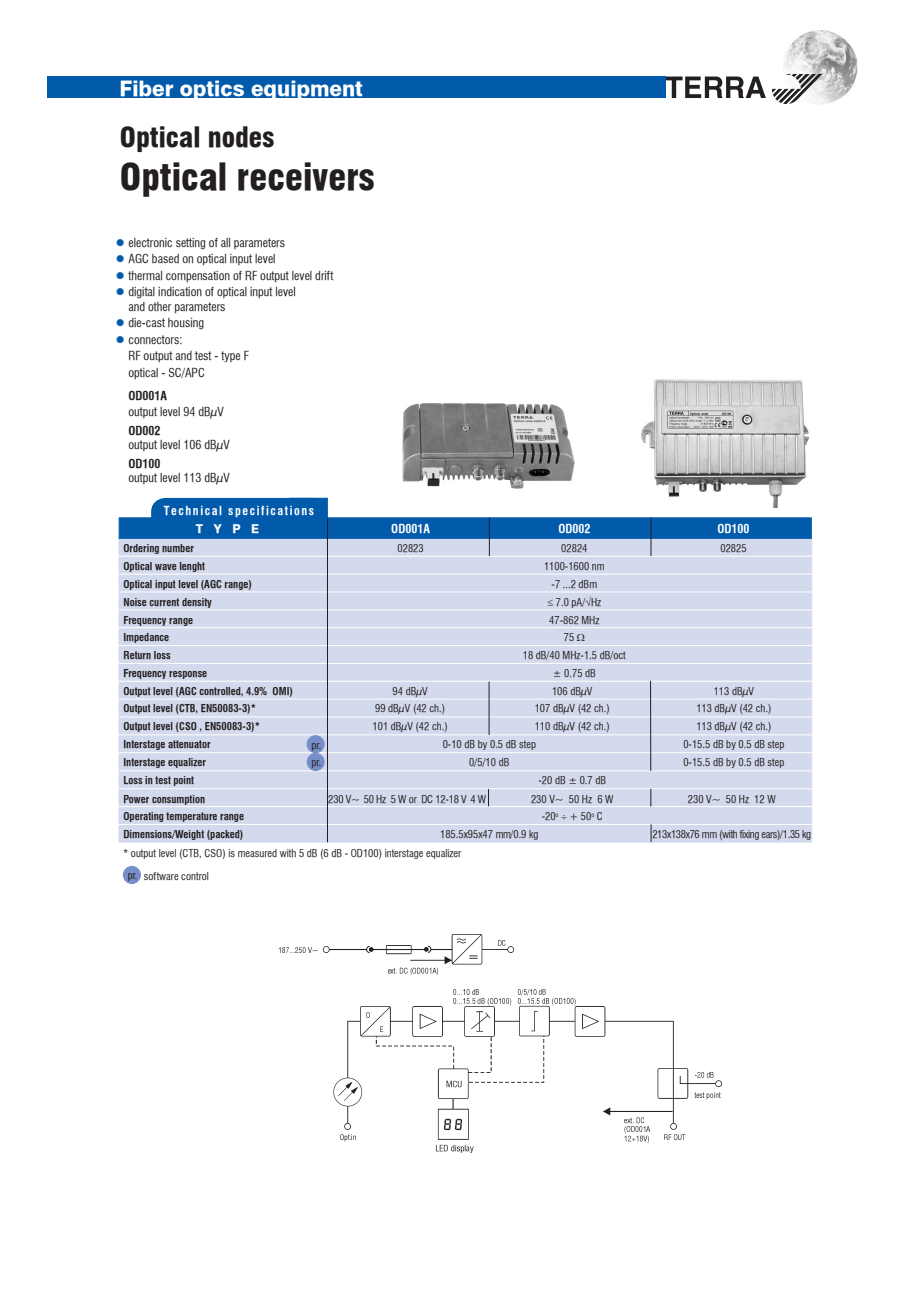
<style>
.page{position:relative;width:919px;height:1289px;background:#fff}
.page>*{position:absolute;margin:0;border:0;box-sizing:border-box;transform-origin:0 0}
.t1{font:900 36px "Helvetica LT Condensed";color:#231f20}
.t2{font:900 27px "Helvetica LT Condensed";color:#231f20}
.t3{font:21px "Helvetica Heavy Baltic";color:#fff}
.Apskr{font:12px "Helvetica LT Condensed";color:#231f20}
.t4{font:700 12px "Helvetica LT Condensed";letter-spacing:.13em;color:#fff}
.Apskr-2{font:700 12px "Helvetica LT Condensed";color:#231f20}
.t5{font:12px "Helvetica Heavy Baltic";color:#fff}
.Times-rs{font:10.5px "Helvetica LT Condensed";color:#231f20}
.Times-rs-2{font:700 10.5px "Helvetica LT Condensed";color:#231f20}
.Times-rs-3{font:10.5px "Helvetica LT Condensed";letter-spacing:-.03em;color:#231f20}
.Times-rs-4{font:10.5px "Helvetica LT Condensed";letter-spacing:-.02em;color:#231f20}
.s1{color:#015aaa}
</style>
<div class="page">
<div style="left:47px;top:77px;width:619px;height:21px;background:#015aaa"></div>
<img style="left:783px;top:31px;width:74px;height:73px">
<div style="left:123px;top:866px;width:17px;height:17px;background:#778fc8;border-radius:50%"></div>
<div style="left:123px;top:866px;width:18px;height:17px;border:1px solid #778fc8;border-radius:50%"></div>
<div style="left:289px;top:498px;width:39px;height:34px;background:#015aaa;border:1px solid #015aaa"></div>
<div style="left:119px;top:537px;width:692px;height:305px;background:#d4daed;border:1px solid #d4daed"></div>
<div style="left:152px;top:498px;width:174px;height:33px;background:#015aaa;border-radius:14px"></div>
<div style="left:151px;top:498px;width:176px;height:34px;border:2px solid #015aaa;border-radius:14px"></div>
<div style="left:119px;top:517px;width:692px;height:21px;background:#015aaa;border:1px solid #015aaa"></div>
<hr style="left:118px;top:556px;width:694px;height:1px;background:#fff">
<hr style="left:119px;top:574px;width:692px;height:1px;background:#fff">
<hr style="left:118px;top:591px;width:693px;height:1px;background:#fff">
<hr style="left:119px;top:609px;width:692px;height:1px;background:#fff">
<hr style="left:118px;top:627px;width:693px;height:1px;background:#fff">
<hr style="left:118px;top:645px;width:693px;height:1px;background:#fff">
<hr style="left:119px;top:663px;width:692px;height:1px;background:#fff">
<hr style="left:118px;top:681px;width:693px;height:1px;background:#fff">
<hr style="left:119px;top:699px;width:692px;height:1px;background:#fff">
<hr style="left:119px;top:716px;width:692px;height:1px;background:#fff">
<hr style="left:118px;top:734px;width:693px;height:1px;background:#fff">
<hr style="left:118px;top:752px;width:693px;height:1px;background:#fff">
<hr style="left:119px;top:770px;width:692px;height:1px;background:#fff">
<hr style="left:119px;top:788px;width:692px;height:1px;background:#fff">
<hr style="left:118px;top:806px;width:693px;height:1px;background:#fff">
<hr style="left:118px;top:824px;width:693px;height:1px;background:#fff">
<div style="left:307px;top:735px;width:17px;height:17px;background:#778fc8;border-radius:50%"></div>
<div style="left:307px;top:735px;width:17px;height:18px;border:1px solid #778fc8;border-radius:50%"></div>
<div style="left:307px;top:753px;width:17px;height:17px;background:#778fc8;border-radius:50%"></div>
<div style="left:307px;top:753px;width:17px;height:18px;border:1px solid #778fc8;border-radius:50%"></div>
<hr style="left:489px;top:517px;width:1px;height:39px;background:#231f20">
<hr style="left:327px;top:518px;width:1px;height:324px;background:#231f20">
<svg style="left:488px;top:789px;width:1px;height:17px"></svg>
<img style="left:402px;top:403px;width:172px;height:86px">
<hr style="left:650px;top:517px;width:1px;height:39px;background:#231f20">
<hr style="left:489px;top:681px;width:1px;height:54px;background:#231f20">
<hr style="left:650px;top:681px;width:1px;height:89px;background:#231f20">
<svg style="left:650px;top:788px;width:1px;height:18px"></svg>
<svg style="left:650px;top:824px;width:1px;height:18px"></svg>
<img style="left:666px;top:74px;width:155px;height:30px">
<img style="left:279px;top:934px;width:442px;height:218px">
<img style="left:641px;top:379px;width:167px;height:128px">
<p class="t3" style="left:120px;top:75px;width:245px">Fiber optics equipment</p>
<p class="t2" style="left:120px;top:120px;width:156px">Optical nodes</p>
<p class="t1" style="left:120px;top:155px;width:256px">Optical receivers</p>
<p class="Apskr" style="left:116px;top:235px;width:171px"><span class="s1">●</span> electronic setting of all parameters</p>
<p class="Apskr" style="left:116px;top:252px;width:161px"><span class="s1">●</span> AGC based on optical input level</p>
<p class="Apskr" style="left:116px;top:268px;width:219px"><span class="s1">●</span> thermal compensation of RF output level drift</p>
<p class="Apskr" style="left:116px;top:285px;width:182px"><span class="s1">●</span> digital indication of optical input level</p>
<p class="Apskr" style="left:128px;top:299px;width:99px">and other parameters</p>
<p class="Apskr" style="left:116px;top:315px;width:90px"><span class="s1">●</span> die-cast housing</p>
<p class="Apskr" style="left:116px;top:332px;width:68px"><span class="s1">●</span> connectors:</p>
<p class="Apskr" style="left:128px;top:349px;width:122px">RF output and test - type F</p>
<p class="Apskr" style="left:128px;top:365px;width:78px">optical - SC/APC</p>
<p class="Apskr-2" style="left:128px;top:388px;width:40px">OD001A</p>
<p class="Apskr" style="left:128px;top:404px;width:97px">output level 94 dBµV</p>
<p class="Apskr-2" style="left:128px;top:423px;width:34px">OD002</p>
<p class="Apskr" style="left:128px;top:438px;width:103px">output level 106 dBµV</p>
<p class="Apskr-2" style="left:128px;top:456px;width:34px">OD100</p>
<p class="Apskr" style="left:128px;top:471px;width:103px">output level 113 dBµV</p>
<p class="t4" style="left:164px;top:503px;width:152px">Technical specifications</p>
<p class="t5" style="left:196px;top:521px;width:65px">T Y P E</p>
<p class="t4" style="left:391px;top:521px;width:40px">OD001A</p>
<p class="t4" style="left:558px;top:521px;width:34px">OD002</p>
<p class="t4" style="left:717px;top:521px;width:34px">OD100</p>
<p class="Times-rs-2" style="left:123px;top:541px;width:72px">Ordering number</p>
<p class="Times-rs" style="left:397px;top:541px;width:28px">02823</p>
<p class="Times-rs" style="left:561px;top:541px;width:28px">02824</p>
<p class="Times-rs" style="left:720px;top:541px;width:28px">02825</p>
<p class="Times-rs-2" style="left:123px;top:559px;width:83px">Optical wave lenght</p>
<p class="Times-rs" style="left:544px;top:559px;width:62px">1100-1600 nm</p>
<p class="Times-rs-2" style="left:123px;top:577px;width:130px">Optical input level (AGC range)</p>
<p class="Times-rs" style="left:551px;top:577px;width:47px">-7 ...2 dBm</p>
<p class="Times-rs-2" style="left:123px;top:595px;width:90px">Noise current density</p>
<p class="Times-rs" style="left:547px;top:595px;width:55px">≤ 7.0 pA/√Hz</p>
<p class="Times-rs-2" style="left:123px;top:613px;width:71px">Frequency range</p>
<p class="Times-rs" style="left:549px;top:613px;width:52px">47-862 MHz</p>
<p class="Times-rs-2" style="left:123px;top:631px;width:47px">Impedance</p>
<p class="Times-rs" style="left:563px;top:631px;width:12px">75</p>
<p class="Times-rs-2" style="left:123px;top:649px;width:49px">Return loss</p>
<p class="Times-rs" style="left:523px;top:649px;width:104px">18 dB/40 MHz-1.5 dB/oct</p>
<p class="Times-rs-2" style="left:123px;top:666px;width:85px">Frequency response</p>
<p class="Times-rs" style="left:553px;top:666px;width:44px">± 0.75 dB</p>
<p class="Times-rs-2" style="left:123px;top:684px;width:171px">Output level (AGC controlled, 4.9% OMI)</p>
<p class="Times-rs" style="left:392px;top:684px;width:37px">94 dBµV</p>
<p class="Times-rs" style="left:552px;top:684px;width:42px">106 dBµV</p>
<p class="Times-rs" style="left:713px;top:684px;width:42px">113 dBµV</p>
<p class="Times-rs-2" style="left:123px;top:702px;width:134px">Output level (CTB, EN50083-3)*</p>
<p class="Times-rs" style="left:375px;top:702px;width:71px">99 dBµV (42 ch.)</p>
<p class="Times-rs" style="left:534px;top:702px;width:77px">107 dBµV (42 ch.)</p>
<p class="Times-rs" style="left:696px;top:702px;width:77px">113 dBµV (42 ch.)</p>
<p class="Times-rs-2" style="left:123px;top:720px;width:138px">Output level (CSO , EN50083-3)*</p>
<p class="Times-rs" style="left:372px;top:720px;width:77px">101 dBµV (42 ch.)</p>
<p class="Times-rs" style="left:534px;top:720px;width:77px">110 dBµV (42 ch.)</p>
<p class="Times-rs" style="left:696px;top:720px;width:77px">113 dBµV (42 ch.)</p>
<p class="Times-rs-2" style="left:123px;top:738px;width:89px">Interstage attenuator</p>
<p class="Times-rs" style="left:442px;top:738px;width:95px">0-10 dB by 0.5 dB step</p>
<p class="Times-rs" style="left:683px;top:738px;width:103px">0-15.5 dB by 0.5 dB step</p>
<p class="Times-rs-2" style="left:123px;top:755px;width:84px">Interstage equalizer</p>
<p class="Times-rs" style="left:469px;top:755px;width:42px">0/5/10 dB</p>
<p class="Times-rs" style="left:683px;top:755px;width:103px">0-15.5 dB by 0.5 dB step</p>
<p class="Times-rs-2" style="left:123px;top:773px;width:72px">Loss in test point</p>
<p class="Times-rs" style="left:538px;top:773px;width:69px">-20 dB ± 0.7 dB</p>
<p class="Times-rs-2" style="left:123px;top:792px;width:83px">Power consumption</p>
<p class="Times-rs-4" style="left:328px;top:792px;width:159px">230 V~ 50 Hz 5 W or DC 12-18 V 4 W</p>
<p class="Times-rs" style="left:531px;top:792px;width:84px">230 V~ 50 Hz 6 W</p>
<p class="Times-rs" style="left:688px;top:792px;width:89px">230 V~ 50 Hz 12 W</p>
<p class="Times-rs-2" style="left:123px;top:810px;width:122px">Operating temperature range</p>
<p class="Times-rs" style="left:541px;top:810px;width:63px">-20<sup>o</sup> + 50<sup>o</sup> C</p>
<p class="Times-rs-2" style="left:123px;top:828px;width:121px">Dimensions/Weight (packed)</p>
<p class="Times-rs" style="left:440px;top:828px;width:100px">185.5x95x47 mm/0.9 kg</p>
<p class="Times-rs-3" style="left:652px;top:828px;width:160px">213x138x76 mm (with fixing ears)/1.35 kg</p>
<p class="Times-rs" style="left:311px;top:738px;width:11px">pr.</p>
<p class="Times-rs" style="left:311px;top:756px;width:11px">pr.</p>
<p class="Times-rs" style="left:123px;top:847px;width:339px">* output level (CTB, CSO) is measured with 5 dB (6 dB - OD100) interstage equalizer</p>
<p class="Times-rs" style="left:128px;top:869px;width:11px">pr.</p>
<p class="Times-rs" style="left:144px;top:869px;width:67px">software control</p>
</div>
